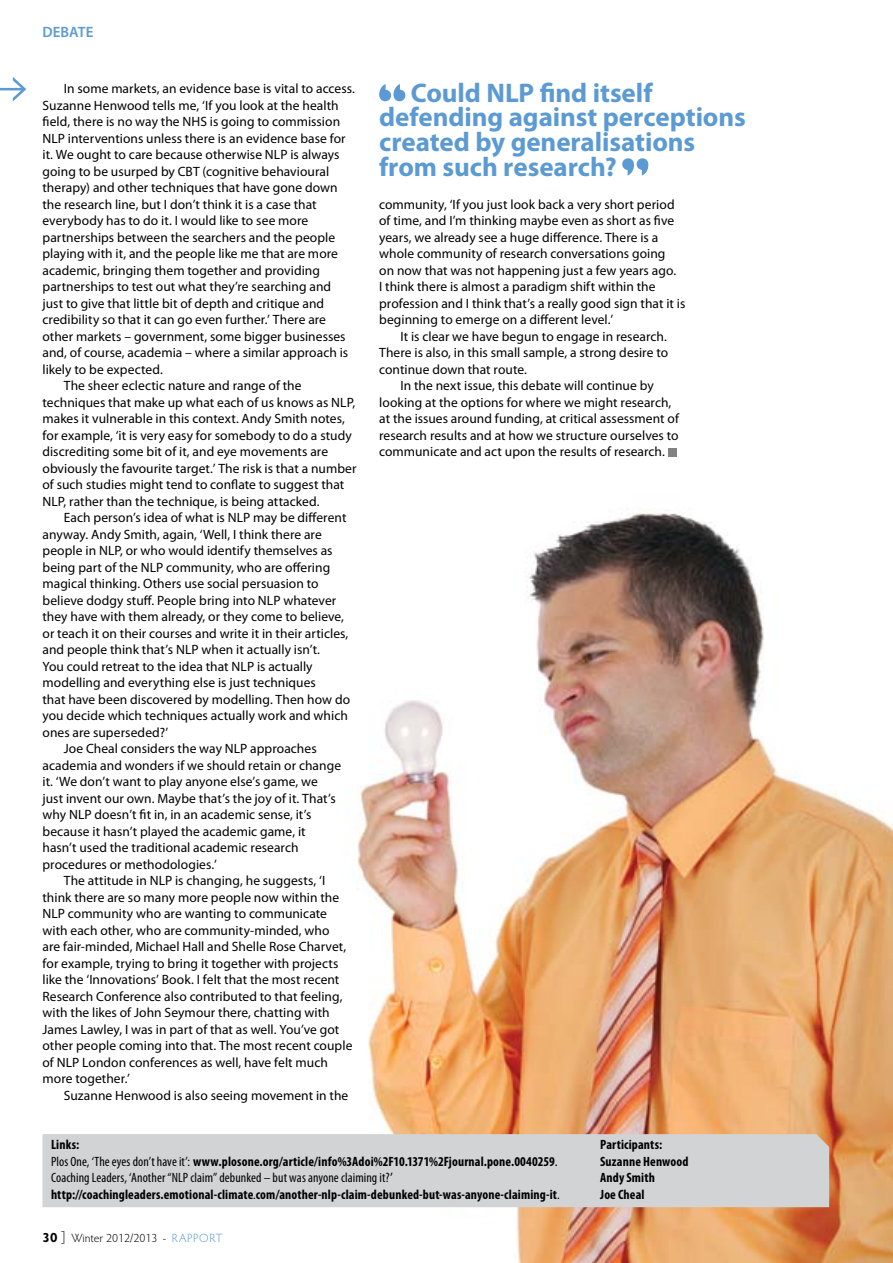
<style>
.page{position:relative;width:893px;height:1263px;background:#fff}
.page>*{position:absolute;margin:0;border:0;box-sizing:border-box;transform-origin:0 0}
.t1{font:700 27px/24.8px "Myriad Pro";letter-spacing:-.005em;color:#5c9ad3}
.t2{font:600 15px "Myriad Pro";letter-spacing:.005em;color:#5c9ad3}
.t3{font:13.5px "Myriad Pro";letter-spacing:.005em;color:#000}
.t4{font:700 condensed 13.5px/16.5px "Myriad Pro";letter-spacing:.01em;color:#000}
.t5{font:300 12px "Hypatia Sans Pro";color:#000}
.s1{font-weight:400}
.s2{font-weight:400;font-stretch:normal}
.s3{font-weight:700;font-size:13.5px}
.s4{font-size:13.5px}
.s5{color:#5c9ad3}
</style>
<div class="page">
<img style="left:357px;top:508px;width:536px;height:755px">
<div style="left:43px;top:1134px;width:786px;height:73px;background:#d1d3d4"></div>
<svg style="left:0;top:77px;width:26px;height:25px"></svg>
<svg style="left:379px;top:84px;width:26px;height:17px"></svg>
<svg style="left:622px;top:158px;width:26px;height:18px"></svg>
<div style="left:668px;top:448px;width:8px;height:8px;background:#808285"></div>
<p class="t2" style="left:43px;top:23px;width:52px">DEBATE</p>
<p class="t3" style="left:64px;top:81px;width:293px">In some markets, an evidence base is vital to access.</p>
<p class="t3" style="left:43px;top:98px;width:298px">Suzanne Henwood tells me, ‘If you look at the health</p>
<p class="t3" style="left:43px;top:114px;width:299px">field, there is no way the NHS is going to commission</p>
<p class="t3" style="left:43px;top:131px;width:305px">NLP interventions unless there is an evidence base for</p>
<p class="t3" style="left:43px;top:147px;width:299px">it. We ought to care because otherwise NLP is always</p>
<p class="t3" style="left:43px;top:164px;width:288px">going to be usurped by CBT (cognitive behavioural</p>
<p class="t3" style="left:43px;top:180px;width:297px">therapy) and other techniques that have gone down</p>
<p class="t3" style="left:43px;top:197px;width:276px">the research line, but I don’t think it is a case that</p>
<p class="t3" style="left:43px;top:213px;width:267px">everybody has to do it. I would like to see more</p>
<p class="t3" style="left:43px;top:230px;width:294px">partnerships between the searchers and the people</p>
<p class="t3" style="left:43px;top:246px;width:297px">playing with it, and the people like me that are more</p>
<p class="t3" style="left:43px;top:263px;width:279px">academic, bringing them together and providing</p>
<p class="t3" style="left:43px;top:279px;width:290px">partnerships to test out what they’re searching and</p>
<p class="t3" style="left:43px;top:296px;width:283px">just to give that little bit of depth and critique and</p>
<p class="t3" style="left:43px;top:312px;width:285px">credibility so that it can go even further.’ There are</p>
<p class="t3" style="left:43px;top:329px;width:305px">other markets – government, some bigger businesses</p>
<p class="t3" style="left:43px;top:345px;width:307px">and, of course, academia – where a similar approach is</p>
<p class="t3" style="left:43px;top:362px;width:122px">likely to be expected.</p>
<p class="t3" style="left:64px;top:378px;width:239px">The sheer eclectic nature and range of the</p>
<p class="t3" style="left:43px;top:395px;width:314px">techniques that make up what each of us knows as NLP,</p>
<p class="t3" style="left:43px;top:411px;width:304px">makes it vulnerable in this context. Andy Smith notes,</p>
<p class="t3" style="left:43px;top:428px;width:311px">for example, ‘it is very easy for somebody to do a study</p>
<p class="t3" style="left:43px;top:444px;width:287px">discrediting some bit of it, and eye movements are</p>
<p class="t3" style="left:43px;top:461px;width:315px">obviously the favourite target.’ The risk is that a number</p>
<p class="t3" style="left:43px;top:477px;width:303px">of such studies might tend to conflate to suggest that</p>
<p class="t3" style="left:43px;top:494px;width:279px">NLP, rather than the technique, is being attacked.</p>
<p class="t3" style="left:64px;top:510px;width:284px">Each person’s idea of what is NLP may be different</p>
<p class="t3" style="left:43px;top:527px;width:281px">anyway. Andy Smith, again, ‘Well, I think there are</p>
<p class="t3" style="left:43px;top:543px;width:292px">people in NLP, or who would identify themselves as</p>
<p class="t3" style="left:43px;top:560px;width:289px">being part of the NLP community, who are offering</p>
<p class="t3" style="left:43px;top:576px;width:278px">magical thinking. Others use social persuasion to</p>
<p class="t3" style="left:43px;top:593px;width:295px">believe dodgy stuff. People bring into NLP whatever</p>
<p class="t3" style="left:43px;top:609px;width:303px">they have with them already, or they come to believe,</p>
<p class="t3" style="left:43px;top:626px;width:307px">or teach it on their courses and write it in their articles,</p>
<p class="t3" style="left:43px;top:642px;width:279px">and people think that’s NLP when it actually isn’t.</p>
<p class="t3" style="left:43px;top:659px;width:272px">You could retreat to the idea that NLP is actually</p>
<p class="t3" style="left:43px;top:675px;width:275px">modelling and everything else is just techniques</p>
<p class="t3" style="left:43px;top:692px;width:309px">that have been discovered by modelling. Then how do</p>
<p class="t3" style="left:43px;top:708px;width:307px">you decide which techniques actually work and which</p>
<p class="t3" style="left:43px;top:725px;width:127px">ones are superseded?’</p>
<p class="t3" style="left:64px;top:741px;width:254px">Joe Cheal considers the way NLP approaches</p>
<p class="t3" style="left:43px;top:758px;width:300px">academia and wonders if we should retain or change</p>
<p class="t3" style="left:43px;top:774px;width:277px">it. ‘We don’t want to play anyone else’s game, we</p>
<p class="t3" style="left:43px;top:791px;width:295px">just invent our own. Maybe that’s the joy of it. That’s</p>
<p class="t3" style="left:43px;top:807px;width:271px">why NLP doesn’t fit in, in an academic sense, it’s</p>
<p class="t3" style="left:43px;top:824px;width:265px">because it hasn’t played the academic game, it</p>
<p class="t3" style="left:43px;top:840px;width:258px">hasn’t used the traditional academic research</p>
<p class="t3" style="left:43px;top:857px;width:176px">procedures or methodologies.’</p>
<p class="t3" style="left:64px;top:873px;width:263px">The attitude in NLP is changing, he suggests, ‘I</p>
<p class="t3" style="left:43px;top:890px;width:298px">think there are so many more people now within the</p>
<p class="t3" style="left:43px;top:906px;width:286px">NLP community who are wanting to communicate</p>
<p class="t3" style="left:43px;top:923px;width:289px">with each other, who are community-minded, who</p>
<p class="t3" style="left:43px;top:939px;width:305px">are fair-minded, Michael Hall and Shelle Rose Charvet,</p>
<p class="t3" style="left:43px;top:956px;width:298px">for example, trying to bring it together with projects</p>
<p class="t3" style="left:43px;top:972px;width:298px">like the ‘Innovations’ Book. I felt that the most recent</p>
<p class="t3" style="left:43px;top:989px;width:302px">Research Conference also contributed to that feeling,</p>
<p class="t3" style="left:43px;top:1005px;width:289px">with the likes of John Seymour there, chatting with</p>
<p class="t3" style="left:43px;top:1022px;width:298px">James Lawley, I was in part of that as well. You’ve got</p>
<p class="t3" style="left:43px;top:1038px;width:311px">other people coming into that. The most recent couple</p>
<p class="t3" style="left:43px;top:1055px;width:287px">of NLP London conferences as well, have felt much</p>
<p class="t3" style="left:43px;top:1071px;width:89px">more together.’</p>
<p class="t3" style="left:64px;top:1088px;width:286px">Suzanne Henwood is also seeing movement in the</p>
<p class="t1" style="left:379px;top:80px;width:368px;text-indent:32px">Could NLP find itself defending against perceptions created by generalisations from such research?</p>
<p class="t3" style="left:379px;top:197px;width:297px">community, ‘If you just look back a very short period</p>
<p class="t3" style="left:379px;top:213px;width:297px">of time, and I’m thinking maybe even as short as five</p>
<p class="t3" style="left:379px;top:230px;width:281px">years, we already see a huge difference. There is a</p>
<p class="t3" style="left:379px;top:246px;width:288px">whole community of research conversations going</p>
<p class="t3" style="left:379px;top:263px;width:298px">on now that was not happening just a few years ago.</p>
<p class="t3" style="left:379px;top:279px;width:278px">I think there is almost a paradigm shift within the</p>
<p class="t3" style="left:379px;top:296px;width:308px">profession and I think that’s a really good sign that it is</p>
<p class="t3" style="left:379px;top:312px;width:235px">beginning to emerge on a different level.’</p>
<p class="t3" style="left:400px;top:329px;width:268px">It is clear we have begun to engage in research.</p>
<p class="t3" style="left:379px;top:345px;width:291px">There is also, in this small sample, a strong desire to</p>
<p class="t3" style="left:379px;top:362px;width:149px">continue down that route.</p>
<p class="t3" style="left:400px;top:378px;width:255px">In the next issue, this debate will continue by</p>
<p class="t3" style="left:379px;top:395px;width:294px">looking at the options for where we might research,</p>
<p class="t3" style="left:379px;top:411px;width:301px">at the issues around funding, at critical assessment of</p>
<p class="t3" style="left:379px;top:428px;width:301px">research results and at how we structure ourselves to</p>
<p class="t3" style="left:379px;top:444px;width:287px">communicate and act upon the results of research.</p>
<p class="t4" style="left:51px;top:1136px;width:510px">Links:<br><span class="s1">Plos One, ‘The eyes don’t have it’:</span> www.plosone.org/article/info%3Adoi%2F10.1371%2Fjournal.pone.0040259<span class="s2">.<br></span><span class="s1">Coaching Leaders, ‘Another “NLP claim” debunked – but was anyone claiming it?</span><span class="s2">’ </span>http://coachingleaders.emotional-climate<span class="s1">.</span>com/another-nlp-claim-debunked-but-was-anyone-claiming-it<span class="s1">.</span></p>
<p class="t5" style="left:43px;top:1230px;width:182px"><span class="s3">30</span> <span class="s4">]</span> Winter 2012/2013 - <span class="s5">RAPPORT</span></p>
<p class="t4" style="left:600px;top:1136px;width:90px">Participants:<br>Suzanne Henwood<br>Andy Smith<br>Joe Cheal</p>
</div>
